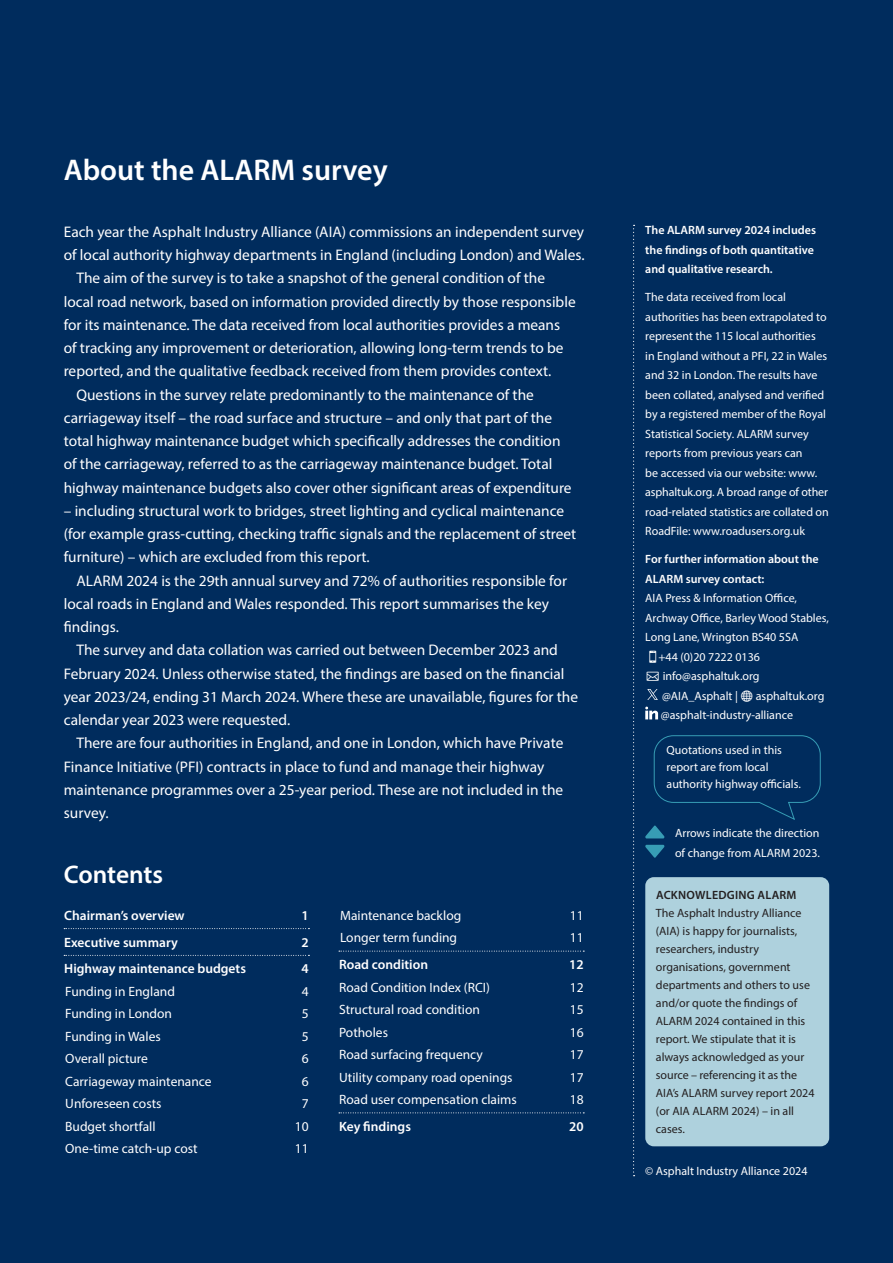
<style>
.page{position:relative;width:893px;height:1263px;background:#002c5d}
.page>*{position:absolute;margin:0;border:0;box-sizing:border-box;transform-origin:0 0}
.t1{font:600 30px "Myriad Pro";color:#fff}
.t2{font:600 25.5px "Myriad Pro";letter-spacing:-.005em;color:#fff}
.t3{font:15.3px/23.2px "Myriad Pro";color:#fff}
.t4{font:13.5px "Myriad Pro";color:#fff}
.t5{font:600 13.5px "Myriad Pro";color:#fff}
.t6{font:12px/19.5px "Myriad Pro";color:#fff}
.t7{font:12px/18px "Myriad Pro";color:#231f20}
.t8{font:600 12px/19.5px "Myriad Pro";color:#fff}
.t9{font:600 12px "Myriad Pro";letter-spacing:.02em;color:#231f20}
</style>
<div class="page">
<svg style="left:647px;top:689px;width:11px;height:11px"></svg>
<svg style="left:645px;top:707px;width:13px;height:12px"></svg>
<svg style="left:645px;top:845px;width:20px;height:13px"></svg>
<div style="left:645px;top:877px;width:184px;height:269px;background:#aed1dd;border-radius:9px"></div>
<svg style="left:64px;top:928px;width:245px;height:1px"></svg>
<svg style="left:64px;top:955px;width:245px;height:1px"></svg>
<svg style="left:339px;top:951px;width:245px;height:1px"></svg>
<svg style="left:339px;top:1112px;width:245px;height:1px"></svg>
<svg style="left:633px;top:225px;width:2px;height:951px"></svg>
<svg style="left:645px;top:735px;width:176px;height:103px"></svg>
<h1 class="t1" style="left:64px;top:151px;width:325px">About the ALARM survey</h1>
<p class="t3" style="left:64px;top:220px;width:522px">Each year the Asphalt Industry Alliance (AIA) commissions an independent survey</p>
<p class="t3" style="left:64px;top:243px;width:522px">of local authority highway departments in England (including London) and Wales.</p>
<p class="t3" style="left:77px;top:266px;width:470px">The aim of the survey is to take a snapshot of the general condition of the</p>
<p class="t3" style="left:64px;top:290px;width:513px">local road network, based on information provided directly by those responsible</p>
<p class="t3" style="left:64px;top:313px;width:498px">for its maintenance. The data received from local authorities provides a means</p>
<p class="t3" style="left:64px;top:336px;width:501px">of tracking any improvement or deterioration, allowing long-term trends to be</p>
<p class="t3" style="left:64px;top:359px;width:489px">reported, and the qualitative feedback received from them provides context.</p>
<p class="t3" style="left:77px;top:383px;width:459px">Questions in the survey relate predominantly to the maintenance of the</p>
<p class="t3" style="left:64px;top:406px;width:490px">carriageway itself – the road surface and structure – and only that part of the</p>
<p class="t3" style="left:64px;top:429px;width:498px">total highway maintenance budget which specifically addresses the condition</p>
<p class="t3" style="left:64px;top:452px;width:490px">of the carriageway, referred to as the carriageway maintenance budget. Total</p>
<p class="t3" style="left:64px;top:476px;width:509px">highway maintenance budgets also cover other significant areas of expenditure</p>
<p class="t3" style="left:64px;top:499px;width:514px">– including structural work to bridges, street lighting and cyclical maintenance (for example grass-cutting, checking traffic signals and the replacement of street furniture) – which are excluded from this report.</p>
<p class="t3" style="left:64px;top:569px;width:505px;text-indent:13px">ALARM 2024 is the 29th annual survey and 72% of authorities responsible for local roads in England and Wales responded. This report summarises the key findings.</p>
<p class="t3" style="left:64px;top:638px;width:516px;text-indent:13px">The survey and data collation was carried out between December 2023 and February 2024. Unless otherwise stated, the findings are based on the financial year 2023/24, ending 31 March 2024. Where these are unavailable, figures for the calendar year 2023 were requested.</p>
<p class="t3" style="left:64px;top:731px;width:501px;text-indent:13px">There are four authorities in England, and one in London, which have Private Finance Initiative (PFI) contracts in place to fund and manage their highway maintenance programmes over a 25-year period. These are not included in the survey.</p>
<h2 class="t2" style="left:64px;top:859px;width:101px">Contents</h2>
<p class="t5" style="left:64px;top:906px;width:122px">Chairman’s overview</p>
<p class="t5" style="left:302px;top:906px;width:9px">1</p>
<p class="t5" style="left:64px;top:933px;width:115px">Executive summary</p>
<p class="t5" style="left:302px;top:933px;width:9px">2</p>
<p class="t5" style="left:64px;top:960px;width:183px">Highway maintenance budgets</p>
<p class="t5" style="left:302px;top:960px;width:9px">4</p>
<p class="t4" style="left:65px;top:983px;width:111px">Funding in England</p>
<p class="t4" style="left:302px;top:983px;width:8px">4</p>
<p class="t4" style="left:65px;top:1005px;width:108px">Funding in London</p>
<p class="t4" style="left:302px;top:1005px;width:8px">5</p>
<p class="t4" style="left:65px;top:1028px;width:97px">Funding in Wales</p>
<p class="t4" style="left:302px;top:1028px;width:8px">5</p>
<p class="t4" style="left:65px;top:1050px;width:84px">Overall picture</p>
<p class="t4" style="left:302px;top:1050px;width:8px">6</p>
<p class="t4" style="left:65px;top:1073px;width:148px">Carriageway maintenance</p>
<p class="t4" style="left:302px;top:1073px;width:8px">6</p>
<p class="t4" style="left:65px;top:1095px;width:98px">Unforeseen costs</p>
<p class="t4" style="left:302px;top:1095px;width:8px">7</p>
<p class="t4" style="left:65px;top:1118px;width:92px">Budget shortfall</p>
<p class="t4" style="left:295px;top:1118px;width:15px">10</p>
<p class="t4" style="left:65px;top:1140px;width:134px">One-time catch-up cost</p>
<p class="t4" style="left:295px;top:1140px;width:15px">11</p>
<p class="t4" style="left:340px;top:907px;width:123px">Maintenance backlog</p>
<p class="t4" style="left:570px;top:907px;width:15px">11</p>
<p class="t4" style="left:340px;top:929px;width:119px">Longer term funding</p>
<p class="t4" style="left:570px;top:929px;width:15px">11</p>
<p class="t5" style="left:339px;top:956px;width:90px">Road condition</p>
<p class="t5" style="left:569px;top:956px;width:16px">12</p>
<p class="t4" style="left:339px;top:979px;width:152px">Road Condition Index (RCI)</p>
<p class="t4" style="left:570px;top:979px;width:15px">12</p>
<p class="t4" style="left:339px;top:1001px;width:142px">Structural road condition</p>
<p class="t4" style="left:570px;top:1001px;width:15px">15</p>
<p class="t4" style="left:339px;top:1024px;width:50px">Potholes</p>
<p class="t4" style="left:570px;top:1024px;width:15px">16</p>
<p class="t4" style="left:339px;top:1046px;width:145px">Road surfacing frequency</p>
<p class="t4" style="left:570px;top:1046px;width:15px">17</p>
<p class="t4" style="left:339px;top:1069px;width:175px">Utility company road openings</p>
<p class="t4" style="left:570px;top:1069px;width:15px">17</p>
<p class="t4" style="left:339px;top:1091px;width:179px">Road user compensation claims</p>
<p class="t4" style="left:570px;top:1091px;width:15px">18</p>
<p class="t5" style="left:339px;top:1118px;width:73px">Key findings</p>
<p class="t5" style="left:569px;top:1118px;width:16px">20</p>
<p class="t8" style="left:645px;top:220px;width:172px">The ALARM survey 2024 includes the findings of both quantitative and qualitative research.</p>
<p class="t6" style="left:645px;top:287px;width:185px">The data received from local authorities has been extrapolated to represent the 115 local authorities<br>in England without a PFI, 22 in Wales and 32 in London. The results have been collated, analysed and verified by a registered member of the Royal Statistical Society. ALARM survey reports from previous years can<br>be accessed via our website: www. asphaltuk.org. A broad range of other road-related statistics are collated on RoadFile: www.roadusers.org.uk</p>
<p class="t8" style="left:645px;top:549px;width:175px">For further information about the<br>ALARM survey contact:</p>
<p class="t6" style="left:645px;top:588px;width:153px">AIA Press &amp; Information Office,</p>
<p class="t6" style="left:645px;top:608px;width:185px">Archway Office, Barley Wood Stables,</p>
<p class="t6" style="left:645px;top:627px;width:155px">Long Lane, Wrington BS40 5SA</p>
<p class="t6" style="left:658px;top:647px;width:103px">+44 (0)20 7222 0136</p>
<p class="t6" style="left:663px;top:666px;width:98px">info@asphaltuk.org</p>
<p class="t6" style="left:662px;top:686px;width:77px">@AIA_Asphalt |</p>
<p class="t6" style="left:661px;top:686px;width:165px;text-indent:95px">asphaltuk.org @asphalt-industry-alliance</p>
<p class="t6" style="left:666px;top:741px;width:136px;line-height:17.2px">Quotations used in this report are from local authority highway officials.</p>
<p class="t6" style="left:675px;top:823px;width:146px">Arrows indicate the direction of change from ALARM 2023.</p>
<p class="t9" style="left:656px;top:887px;width:142px">ACKNOWLEDGING ALARM</p>
<p class="t7" style="left:656px;top:903px;width:160px">The Asphalt Industry Alliance (AIA) is happy for journalists, researchers, industry organisations, government departments and others to use and/or quote the findings of<br>ALARM 2024 contained in this report. We stipulate that it is always acknowledged as your source – referencing it as the<br>AIA’s ALARM survey report 2024 (or AIA ALARM 2024) – in all cases.</p>
<p class="t6" style="left:645px;top:1160px;width:164px">© Asphalt Industry Alliance 2024</p>
</div>
